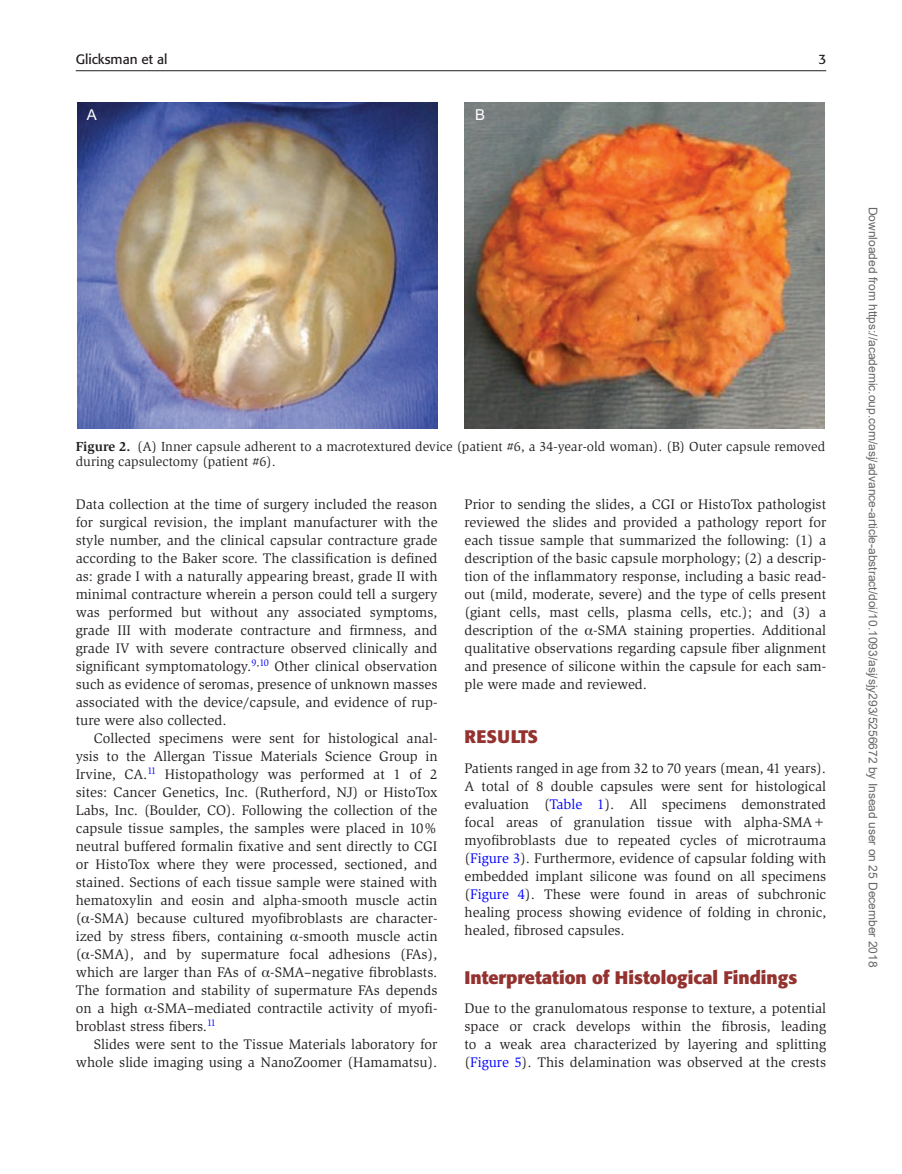
<style>
.page{position:relative;width:902px;height:1174px;background:#fff}
.page>*{position:absolute;margin:0;border:0;box-sizing:border-box;transform-origin:0 0}
.t1{font:700 18px "Formata";color:#943230}
.t2{font:15px "Arial";color:#fff}
.t3{font:14.25px/18px "Slimbach Std";color:#231f20;text-align:justify}
.t4{font:13.5px/15.8px "Slimbach Std";color:#231f20}
.t5{font:13.5px "Formata";color:#231f20}
.t6{font:12px "Arial";color:#666}
.s1{font-weight:700}
.s2{font-family:"Gandhari Unicode"}
.s3{color:#00f}
</style>
<div class="page">
<hr style="left:76px;top:70px;width:750px;height:1px;background:#231f20">
<img style="left:77px;top:102px;width:360px;height:326px">
<img style="left:464px;top:102px;width:360px;height:326px">
<p class="t5" style="left:76px;top:51px;width:93px">Glicksman et al</p>
<p class="t5" style="left:818px;top:51px;width:9px">3</p>
<p class="t2" style="left:87px;top:105px;width:12px">A</p>
<p class="t2" style="left:475px;top:105px;width:12px">B</p>
<p class="t4" style="left:76px;top:438px;width:750px"><span class="s1">Figure 2.</span> (A) Inner capsule adherent to a macrotextured device (patient #6, a 34-year-old woman). (B) Outer capsule removed during capsulectomy (patient #6).</p>
<p class="t3" style="left:76px;top:495px;width:363px">Data collection at the time of surgery included the reason for surgical revision, the implant manufacturer with the style number, and the clinical capsular contracture grade according to the Baker score. The classification is defined as: grade I with a naturally appearing breast, grade II with minimal contracture wherein a person could tell a surgery was performed but without any associated symptoms, grade III with moderate contracture and firmness, and grade IV with severe contracture observed clinically and significant symptomatology.<sup>9</sup><sup>,</sup><sup>10</sup> Other clinical observation such as evidence of seromas, presence of unknown masses associated with the device/capsule, and evidence of rup&shy;ture were also collected.</p>
<p class="t3" style="left:76px;top:729px;width:363px;text-indent:18px">Collected specimens were sent for histological anal&shy;ysis to the Allergan Tissue Materials Science Group in Irvine, CA.<sup>11</sup> Histopathology was performed at 1 of 2 sites: Cancer Genetics, Inc. (Rutherford, NJ) or HistoTox Labs, Inc. (Boulder, CO). Following the collection of the capsule tissue samples, the samples were placed in 10% neutral buffered formalin fixative and sent directly to CGI or HistoTox where they were processed, sectioned, and stained. Sections of each tissue sample were stained with hematoxylin and eosin and alpha-smooth muscle actin (<span class="s2">α</span>-SMA) because cultured myofibroblasts are character&shy;ized by stress fibers, containing <span class="s2">α</span>-smooth muscle actin (<span class="s2">α</span>-SMA), and by supermature focal adhesions (FAs), which are larger than FAs of <span class="s2">α</span>-SMA–negative fibroblasts.<br>The formation and stability of supermature FAs depends on a high <span class="s2">α</span>-SMA–mediated contractile activity of myofi&shy;broblast stress fibers.<sup>11</sup></p>
<p class="t3" style="left:76px;top:1035px;width:363px;text-align:right">Slides were sent to the Tissue Materials laboratory for whole slide imaging using a NanoZoomer (Hamamatsu).</p>
<p class="t3" style="left:464px;top:495px;width:363px">Prior to sending the slides, a CGI or HistoTox pathologist reviewed the slides and provided a pathology report for each tissue sample that summarized the following: (1) a description of the basic capsule morphology; (2) a descrip&shy;tion of the inflammatory response, including a basic read&shy;out (mild, moderate, severe) and the type of cells present (giant cells, mast cells, plasma cells, etc.); and (3) a description of the <span class="s2">α</span>-SMA staining properties. Additional qualitative observations regarding capsule fiber alignment and presence of silicone within the capsule for each sam&shy;ple were made and reviewed.</p>
<p class="t1" style="left:464px;top:725px;width:75px">RESULTS</p>
<p class="t3" style="left:464px;top:759px;width:363px">Patients ranged in age from 32 to 70 years (mean, 41 years).<br>A total of 8 double capsules were sent for histological evaluation (<span class="s3">Table 1</span>). All specimens demonstrated focal areas of granulation tissue with alpha-SMA+ myofibroblasts due to repeated cycles of microtrauma (<span class="s3">Figure 3</span>). Furthermore, evidence of capsular folding with embedded implant silicone was found on all specimens (<span class="s3">Figure 4</span>). These were found in areas of subchronic healing process showing evidence of folding in chronic, healed, fibrosed capsules.</p>
<p class="t1" style="left:464px;top:966px;width:334px">Interpretation of Histological Findings</p>
<p class="t3" style="left:464px;top:999px;width:363px">Due to the granulomatous response to texture, a potential space or crack develops within the fibrosis, leading to a weak area characterized by layering and splitting (<span class="s3">Figure 5</span>). This delamination was observed at the crests</p>
<p class="t6" style="left:877px;top:206px;width:762px;rotate:90deg">Downloaded from https://academic.oup.com/asj/advance-article-abstract/doi/10.1093/asj/sjy293/5256672 by Insead user on 25 December 2018</p>
</div>
